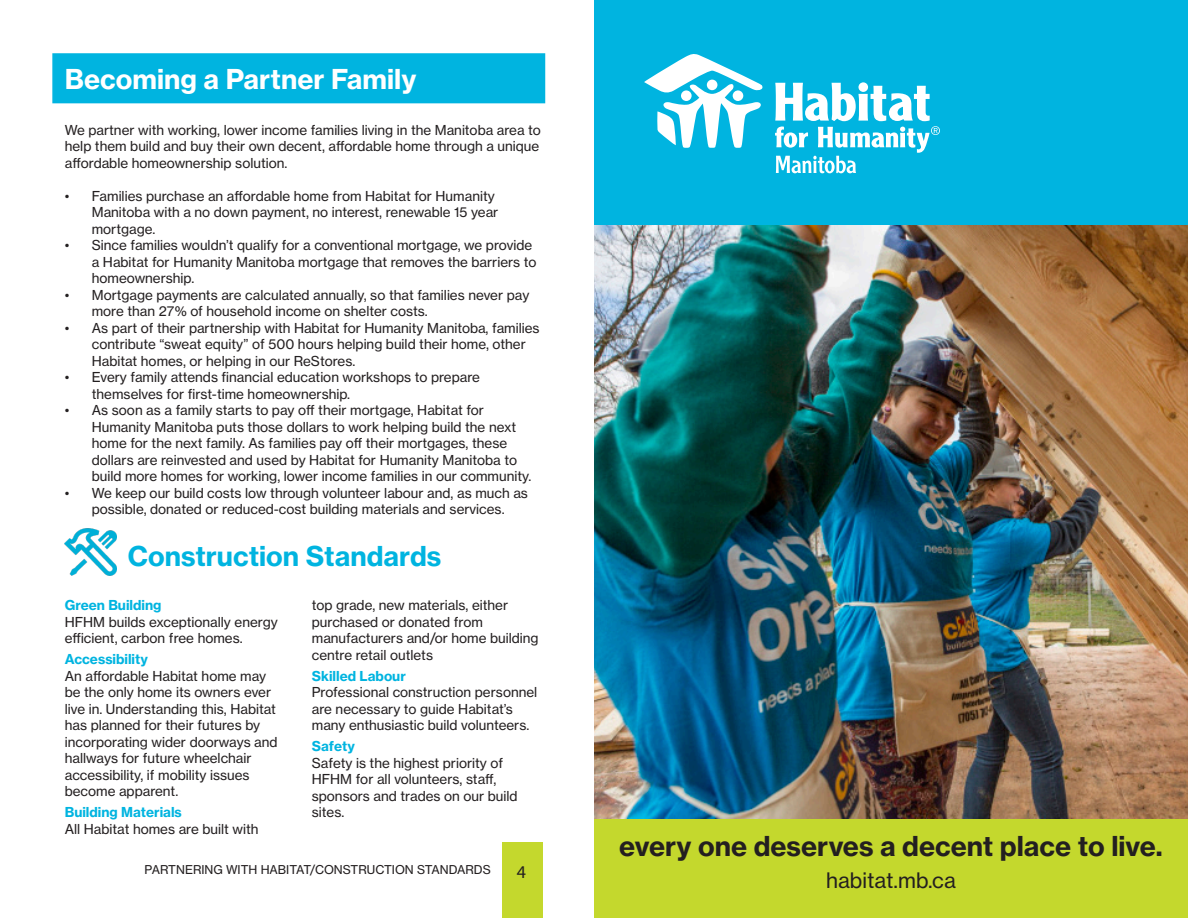
<style>
.page{position:relative;width:1188px;height:918px;background:#fff}
.page>*{position:absolute;margin:0;border:0;box-sizing:border-box;transform-origin:0 0}
.t1{font:27px "N Haas Grotesk TX Pro 75 Bd";color:#231f20}
.t2{font:27px "N Haas Grotesk TX Pro 75 Bd";color:#fff}
.t3{font:27px "N Haas Grotesk TX Pro 75 Bd";color:#00b4e0}
.t4{font:21px "N Haas Grotesk TX Pro 55 Rg";color:#231f20}
.t5{font:18px "Myriad Pro";color:#231f20}
.t6{font:13.5px/16.5px "N Haas Grotesk TX Pro 55 Rg";color:#231f20}
.t7{font:13.5px "N Haas Grotesk TX Pro 75 Bd";color:#00b4e0}
.t8{font:12px "N Haas Grotesk TX Pro 55 Rg";color:#231f20}
</style>
<div class="page">
<img style="left:594px;top:225px;width:594px;height:594px">
<div style="left:594px;top:0;width:594px;height:225px;background:#00b4e0"></div>
<svg style="left:644px;top:54px;width:119px;height:94px"></svg>
<svg style="left:775px;top:82px;width:165px;height:91px"></svg>
<div style="left:594px;top:819px;width:594px;height:99px;background:#c4d82d"></div>
<div style="left:502px;top:842px;width:40px;height:76px;background:#c4d82d"></div>
<div style="left:52px;top:53px;width:493px;height:50px;background:#00b4e0;border:2px solid #00b4e0"></div>
<img style="left:64px;top:528px;width:52px;height:48px">
<p class="t2" style="left:65px;top:62px;width:353px">Becoming a Partner Family</p>
<p class="t6" style="left:65px;top:122px;width:478px;text-align:justify">We partner with working, lower income families living in the Manitoba area to help them build and buy their own decent, affordable home through a unique affordable homeownership solution.</p>
<p class="t6" style="left:92px;top:188px;width:408px;text-indent:-27px">• Families purchase an affordable home from Habitat for Humanity<br>Manitoba with a no down payment, no interest, renewable 15 year mortgage.</p>
<p class="t6" style="left:92px;top:237px;width:446px;text-indent:-27px">• Since families wouldn’t qualify for a conventional mortgage, we provide a Habitat for Humanity Manitoba mortgage that removes the barriers to homeownership.</p>
<p class="t6" style="left:92px;top:287px;width:439px;text-indent:-27px">• Mortgage payments are calculated annually, so that families never pay more than 27% of household income on shelter costs.</p>
<p class="t6" style="left:92px;top:320px;width:449px;text-indent:-27px">• As part of their partnership with Habitat for Humanity Manitoba, families contribute “sweat equity” of 500 hours helping build their home, other<br>Habitat homes, or helping in our ReStores.</p>
<p class="t6" style="left:92px;top:369px;width:390px;text-indent:-27px">• Every family attends financial education workshops to prepare themselves for first-time homeownership.</p>
<p class="t6" style="left:92px;top:402px;width:441px;text-indent:-27px">• As soon as a family starts to pay off their mortgage, Habitat for Humanity Manitoba puts those dollars to work helping build the next home for the next family. As families pay off their mortgages, these dollars are reinvested and used by Habitat for Humanity Manitoba to build more homes for working, lower income families in our community.</p>
<p class="t6" style="left:65px;top:485px;width:465px;text-align:center">• We keep our build costs low through volunteer labour and, as much as possible, donated or reduced-cost building materials and services.</p>
<p class="t3" style="left:128px;top:539px;width:315px">Construction Standards</p>
<p class="t7" style="left:65px;top:597px;width:98px">Green Building</p>
<p class="t6" style="left:65px;top:614px;width:214px">HFHM builds exceptionally energy efficient, carbon free homes.</p>
<p class="t7" style="left:65px;top:651px;width:85px">Accessibility</p>
<p class="t6" style="left:65px;top:668px;width:214px">An affordable Habitat home may be the only home its owners ever live in. Understanding this, Habitat has planned for their futures by incorporating wider doorways and hallways for future wheelchair accessibility, if mobility issues become apparent.</p>
<p class="t7" style="left:65px;top:804px;width:119px">Building Materials</p>
<p class="t6" style="left:65px;top:821px;width:195px">All Habitat homes are built with</p>
<p class="t6" style="left:312px;top:597px;width:228px">top grade, new materials, either purchased or donated from manufacturers and/or home building centre retail outlets</p>
<p class="t7" style="left:312px;top:667px;width:96px">Skilled Labour</p>
<p class="t6" style="left:312px;top:684px;width:227px">Professional construction personnel are necessary to guide Habitat’s many enthusiastic build volunteers.</p>
<p class="t7" style="left:312px;top:738px;width:45px">Safety</p>
<p class="t6" style="left:312px;top:755px;width:207px">Safety is the highest priority of<br>HFHM for all volunteers, staff, sponsors and trades on our build sites.</p>
<p class="t8" style="left:145px;top:863px;width:348px">PARTNERING WITH HABITAT/CONSTRUCTION STANDARDS</p>
<p class="t5" style="left:517px;top:861px;width:11px">4</p>
<p class="t1" style="left:619px;top:829px;width:545px">every one deserves a decent place to live.</p>
<p class="t4" style="left:826px;top:867px;width:131px">habitat.mb.ca</p>
</div>
